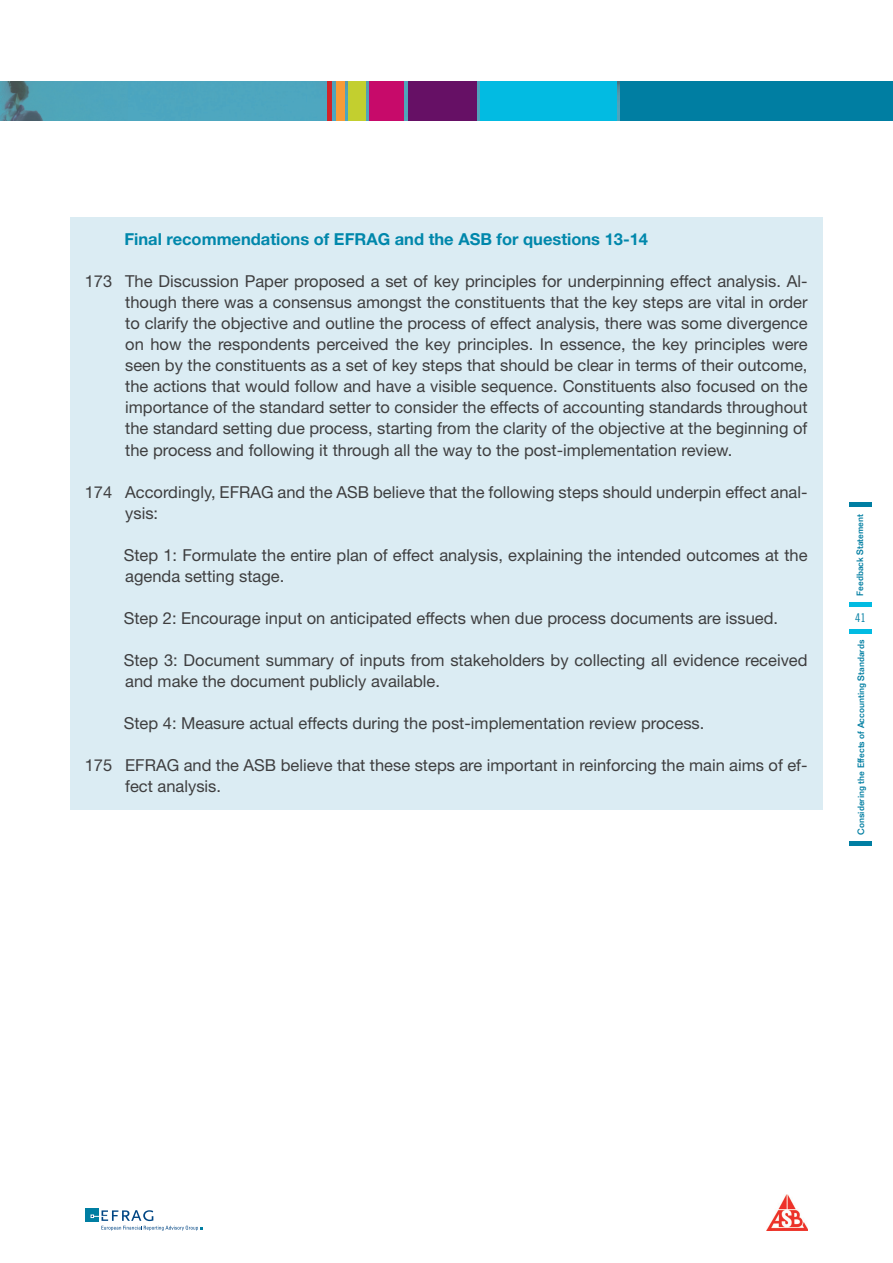
<style>
.page{position:relative;width:893px;height:1263px;background:#fff}
.page>*{position:absolute;margin:0;border:0;box-sizing:border-box;transform-origin:0 0}
.t1{font:16.5px/21px "Helvetica Neue LT Std";color:#3e3e3f}
.t2{font:700 16.5px "Helvetica Neue LT Std";color:#0087ab}
.t3{font:12px "Trade Gothic LT Std Cn 18";color:#007ea2}
.t4{font:500 9px "Folio Std";color:#007ea2}
</style>
<div class="page">
<img style="left:0;top:81px;width:621px;height:40px">
<div style="left:327px;top:40px;width:5px;height:151px;background:#d1232a"></div>
<div style="left:336px;top:40px;width:8px;height:151px;background:#f89b38"></div>
<div style="left:349px;top:40px;width:17px;height:151px;background:#c3cf2f"></div>
<div style="left:370px;top:40px;width:34px;height:151px;background:#c70a6a"></div>
<div style="left:408px;top:40px;width:68px;height:151px;background:#661065"></div>
<div style="left:480px;top:40px;width:137px;height:151px;background:#02bbe2"></div>
<div style="left:621px;top:40px;width:272px;height:151px;background:#007ea2"></div>
<div style="left:0;top:0;width:893px;height:81px;background:#fff"></div>
<div style="left:0;top:121px;width:893px;height:83px;background:#fff"></div>
<hr style="left:849px;top:629px;width:23px;height:4px;background:#02bbe2">
<div style="left:849px;top:602px;width:23px;height:5px;background:#02bbe2"></div>
<hr style="left:849px;top:503px;width:23px;height:4px;background:#007ea2">
<div style="left:849px;top:841px;width:23px;height:5px;background:#007ea2"></div>
<div style="left:85px;top:1208px;width:14px;height:13px;background:#007ea2"></div>
<svg style="left:91px;top:1210px;width:112px;height:20px"></svg>
<img style="left:766px;top:1194px;width:42px;height:36px">
<div style="left:71px;top:218px;width:752px;height:592px;background:#dbecf3"></div>
<p class="t2" style="left:124px;top:229px;width:525px">Final recommendations of EFRAG and the ASB for questions 13-14</p>
<p class="t1" style="left:125px;top:271px;width:684px;text-align:justify;text-indent:-41px">173 The Discussion Paper proposed a set of key principles for underpinning effect analysis. Al&shy;though there was a consensus amongst the constituents that the key steps are vital in order to clarify the objective and outline the process of effect analysis, there was some divergence on how the respondents perceived the key principles. In essence, the key principles were seen by the constituents as a set of key steps that should be clear in terms of their outcome, the actions that would follow and have a visible sequence. Constituents also focused on the importance of the standard setter to consider the effects of accounting standards throughout the standard setting due process, starting from the clarity of the objective at the beginning of the process and following it through all the way to the post-implementation review.</p>
<p class="t1" style="left:125px;top:481px;width:684px;text-indent:-41px">174 Accordingly, EFRAG and the ASB believe that the following steps should underpin effect anal&shy;ysis:</p>
<p class="t1" style="left:124px;top:544px;width:685px">Step 1: Formulate the entire plan of effect analysis, explaining the intended outcomes at the agenda setting stage.</p>
<p class="t1" style="left:124px;top:607px;width:656px">Step 2: Encourage input on anticipated effects when due process documents are issued.</p>
<p class="t1" style="left:124px;top:649px;width:685px">Step 3: Document summary of inputs from stakeholders by collecting all evidence received and make the document publicly available.</p>
<p class="t1" style="left:124px;top:712px;width:582px">Step 4: Measure actual effects during the post-implementation review process.</p>
<p class="t1" style="left:125px;top:754px;width:684px;text-indent:-41px">175 EFRAG and the ASB believe that these steps are important in reinforcing the main aims of ef&shy;fect analysis.</p>
<p class="t4" style="left:854px;top:596px;width:83px;rotate:-90deg">Feedback Statement</p>
<p class="t3" style="left:855px;top:611px;width:12px">41</p>
<p class="t4" style="left:855px;top:835px;width:196px;rotate:-90deg">Considering the Effects of Accounting Standards</p>
</div>
